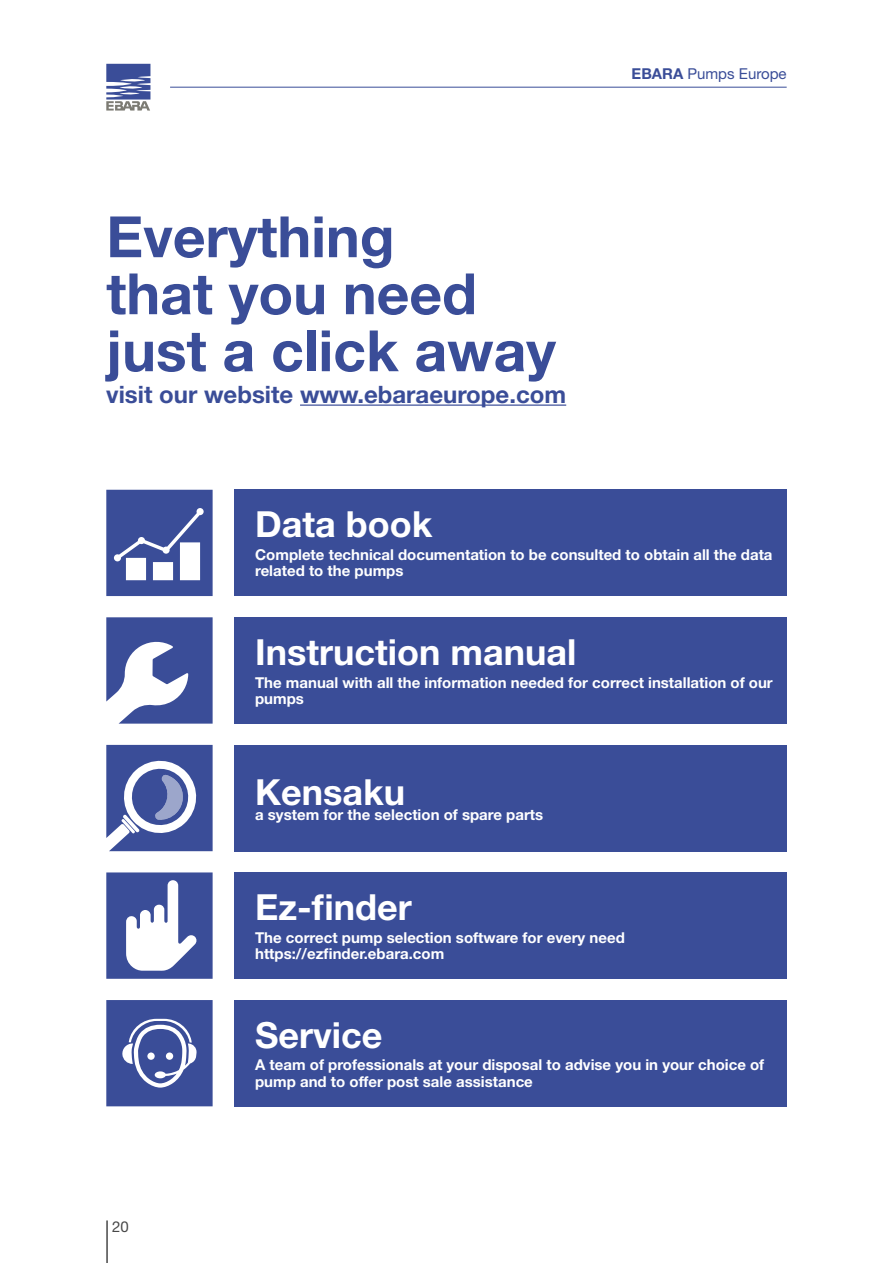
<style>
.page{position:relative;width:893px;height:1263px;background:#fff}
.page>*{position:absolute;margin:0;border:0;box-sizing:border-box;transform-origin:0 0}
.t1{font:700 57px/57px "Helvetica Neue";color:#3a4d98}
.t2{font:700 36px "Helvetica Neue";color:#fff}
.t3{font:700 24px "Helvetica Neue";color:#3a4d98}
.t4{font:700 15px/16.5px "Helvetica Neue";color:#fff}
.t5{font:15px "Helvetica Neue";color:#3a4d98}
.t6{font:15px "Helvetica Neue";color:#484848}
.s1{font-weight:700}
</style>
<div class="page">
<hr style="left:106px;top:1220px;width:2px;height:43px;background:#484848">
<svg style="left:106px;top:64px;width:44px;height:47px;background:#7682ae"></svg>
<hr style="left:170px;top:87px;width:617px;height:1px;background:#3a4d98">
<div style="left:234px;top:490px;width:553px;height:106px;background:#3a4d98"></div>
<div style="left:234px;top:617px;width:553px;height:107px;background:#3a4d98"></div>
<div style="left:234px;top:745px;width:553px;height:106px;background:#3a4d98"></div>
<div style="left:234px;top:872px;width:553px;height:107px;background:#3a4d98"></div>
<div style="left:234px;top:1000px;width:553px;height:106px;background:#3a4d98"></div>
<svg style="left:106px;top:490px;width:107px;height:106px"></svg>
<svg style="left:106px;top:617px;width:107px;height:107px"></svg>
<svg style="left:106px;top:745px;width:107px;height:106px"></svg>
<svg style="left:106px;top:1000px;width:107px;height:106px;background:#5363a5"></svg>
<svg style="left:106px;top:872px;width:107px;height:107px"></svg>
<hr style="left:300px;top:404px;width:266px;height:2px;background:#3a4d98">
<h1 class="t1" style="left:106px;top:207px;width:451px">Everything<br>that you need just a click away</h1>
<h3 class="t3" style="left:106px;top:379px;width:461px">visit our website www.ebaraeurope.com</h3>
<p class="t5" style="left:632px;top:65px;width:157px"><span class="s1">EBARA</span> Pumps Europe</p>
<h2 class="t2" style="left:255px;top:502px;width:179px">Data book</h2>
<p class="t4" style="left:255px;top:546px;width:519px">Complete technical documentation to be consulted to obtain all the data related to the pumps</p>
<h2 class="t2" style="left:255px;top:630px;width:323px">Instruction manual</h2>
<p class="t4" style="left:255px;top:674px;width:519px">The manual with all the information needed for correct installation of our pumps</p>
<h2 class="t2" style="left:255px;top:769px;width:152px">Kensaku</h2>
<p class="t4" style="left:255px;top:806px;width:290px">a system for the selection of spare parts</p>
<h2 class="t2" style="left:255px;top:885px;width:158px">Ez-finder</h2>
<p class="t4" style="left:255px;top:929px;width:371px">The correct pump selection software for every need https://ezfinder.ebara.com</p>
<p class="t6" style="left:112px;top:1218px;width:18px">20</p>
<h2 class="t2" style="left:255px;top:1013px;width:129px">Service</h2>
<p class="t4" style="left:255px;top:1056px;width:511px">A team of professionals at your disposal to advise you in your choice of pump and to offer post sale assistance</p>
</div>
